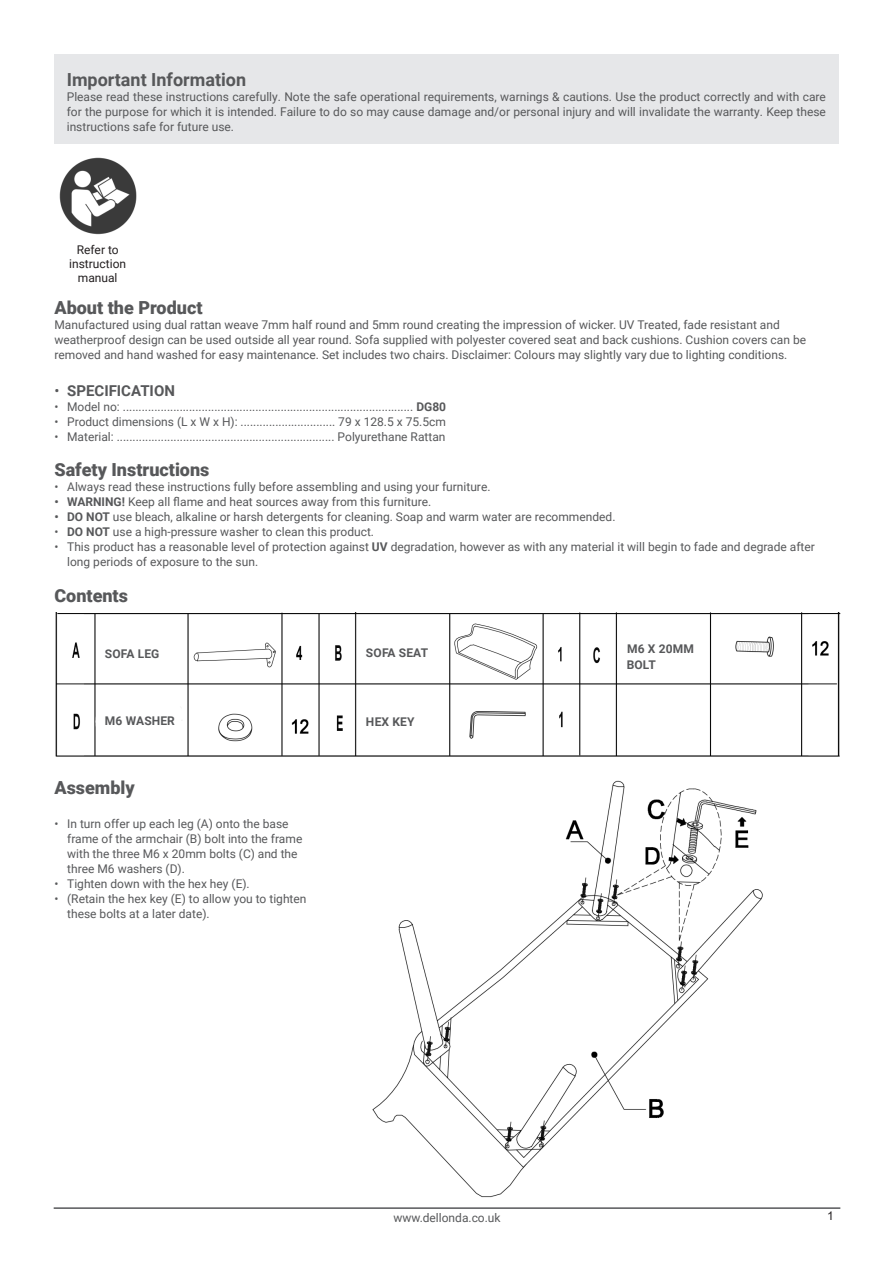
<style>
.page{position:relative;width:893px;height:1263px;background:#fff}
.page>*{position:absolute;margin:0;border:0;box-sizing:border-box;transform-origin:0 0}
.Section_Header{font:900 18px "Roboto";color:#57585a}
.Section_Header-2{font:700 18px "Roboto";color:#57585a}
.t1{font:700 15px "Roboto";color:#57585a}
.Main_Copy__DO_NOT_MO{font:12px/15px "Roboto";color:#57585a}
.Copy__Justified{font:12px/15px "Roboto";color:#57585a;text-align:justify}
.Body{font:700 12px/15.8px "Roboto";letter-spacing:.01em;color:#57585a}
.t2{font:12px/14.4px "Roboto";color:#231f20;text-align:center}
.Page_Footer{font:12px "Roboto";color:#57585a}
.Body-2{font:12px "Arial";color:#231f20}
.s1{font-weight:400}
.s2{font-weight:700}
</style>
<div class="page">
<div style="left:54px;top:54px;width:785px;height:89px;background:#e6e7e9"></div>
<hr style="left:54px;top:1207px;width:786px;height:2px;background:#57585a">
<img style="left:59px;top:157px;width:78px;height:78px">
<img style="left:372px;top:780px;width:391px;height:418px">
<img style="left:55px;top:613px;width:786px;height:143px">
<p class="Section_Header-2" style="left:67px;top:67px;width:181px">Important Information</p>
<p class="Copy__Justified" style="left:67px;top:88px;width:761px">Please read these instructions carefully. Note the safe operational requirements, warnings &amp; cautions. Use the product correctly and with care for the purpose for which it is intended. Failure to do so may cause damage and/or personal injury and will invalidate the warranty. Keep these instructions safe for future use.</p>
<p class="t2" style="left:77px;top:242px;width:43px">Refer to</p>
<p class="t2" style="left:69px;top:256px;width:58px">instruction manual</p>
<p class="Section_Header" style="left:54px;top:295px;width:150px">About the Product</p>
<p class="Main_Copy__DO_NOT_MO" style="left:54px;top:317px;width:753px">Manufactured using dual rattan weave 7mm half round and 5mm round creating the impression of wicker. UV Treated, fade resistant and weatherproof design can be used outside all year round. Sofa supplied with polyester covered seat and back cushions. Cushion covers can be removed and hand washed for easy maintenance. Set includes two chairs. Disclaimer: Colours may slightly vary due to lighting conditions.</p>
<p class="t1" style="left:54px;top:380px;width:122px"><span class="s1">•</span> SPECIFICATION</p>
<p class="Main_Copy__DO_NOT_MO" style="left:54px;top:399px;width:393px">• Model no: ............................................................................................ <span class="s2">DG80</span></p>
<p class="Main_Copy__DO_NOT_MO" style="left:54px;top:414px;width:393px">• Product dimensions (L x W x H): .............................. 79 x 128.5 x 75.5cm</p>
<p class="Main_Copy__DO_NOT_MO" style="left:54px;top:429px;width:393px">• Material: ..................................................................... Polyurethane Rattan</p>
<p class="Section_Header" style="left:54px;top:457px;width:157px">Safety Instructions</p>
<p class="Main_Copy__DO_NOT_MO" style="left:54px;top:479px;width:438px">• Always read these instructions fully before assembling and using your furniture.</p>
<p class="Main_Copy__DO_NOT_MO" style="left:54px;top:494px;width:378px"><span class="s2">• WARNING!</span> Keep all flame and heat sources away from this furniture.</p>
<p class="Main_Copy__DO_NOT_MO" style="left:54px;top:509px;width:563px"><span class="s2">• DO NOT</span> use bleach, alkaline or harsh detergents for cleaning. Soap and warm water are recommended.</p>
<p class="Main_Copy__DO_NOT_MO" style="left:54px;top:524px;width:321px">• <span class="s2">DO NOT</span> use a high-pressure washer to clean this product.</p>
<p class="Main_Copy__DO_NOT_MO" style="left:67px;top:539px;width:749px;text-indent:-13px">• This product has a reasonable level of protection against <span class="s2">UV</span> degradation, however as with any material it will begin to fade and degrade after long periods of exposure to the sun.</p>
<p class="Section_Header" style="left:54px;top:583px;width:75px">Contents</p>
<p class="Body" style="left:105px;top:645px;width:56px">SOFA LEG</p>
<p class="Body" style="left:366px;top:644px;width:64px">SOFA SEAT</p>
<p class="Body" style="left:627px;top:641px;width:69px">M6 X 20MM<br>BOLT</p>
<p class="Body" style="left:105px;top:712px;width:72px">M6 WASHER</p>
<p class="Body" style="left:366px;top:713px;width:50px">HEX KEY</p>
<p class="Section_Header" style="left:54px;top:775px;width:82px">Assembly</p>
<p class="Main_Copy__DO_NOT_MO" style="left:67px;top:816px;width:237px;text-indent:-13px">• In turn offer up each leg (A) onto the base frame of the armchair (B) bolt into the frame with the three M6 x 20mm bolts (C) and the three M6 washers (D).</p>
<p class="Main_Copy__DO_NOT_MO" style="left:54px;top:876px;width:197px">• Tighten down with the hex hey (E).</p>
<p class="Main_Copy__DO_NOT_MO" style="left:67px;top:891px;width:241px;text-indent:-13px">• (Retain the hex key (E) to allow you to tighten these bolts at a later date).</p>
<p class="Page_Footer" style="left:393px;top:1209px;width:109px">www.dellonda.co.uk</p>
<p class="Body-2" style="left:827px;top:1207px;width:8px">1</p>
</div>
